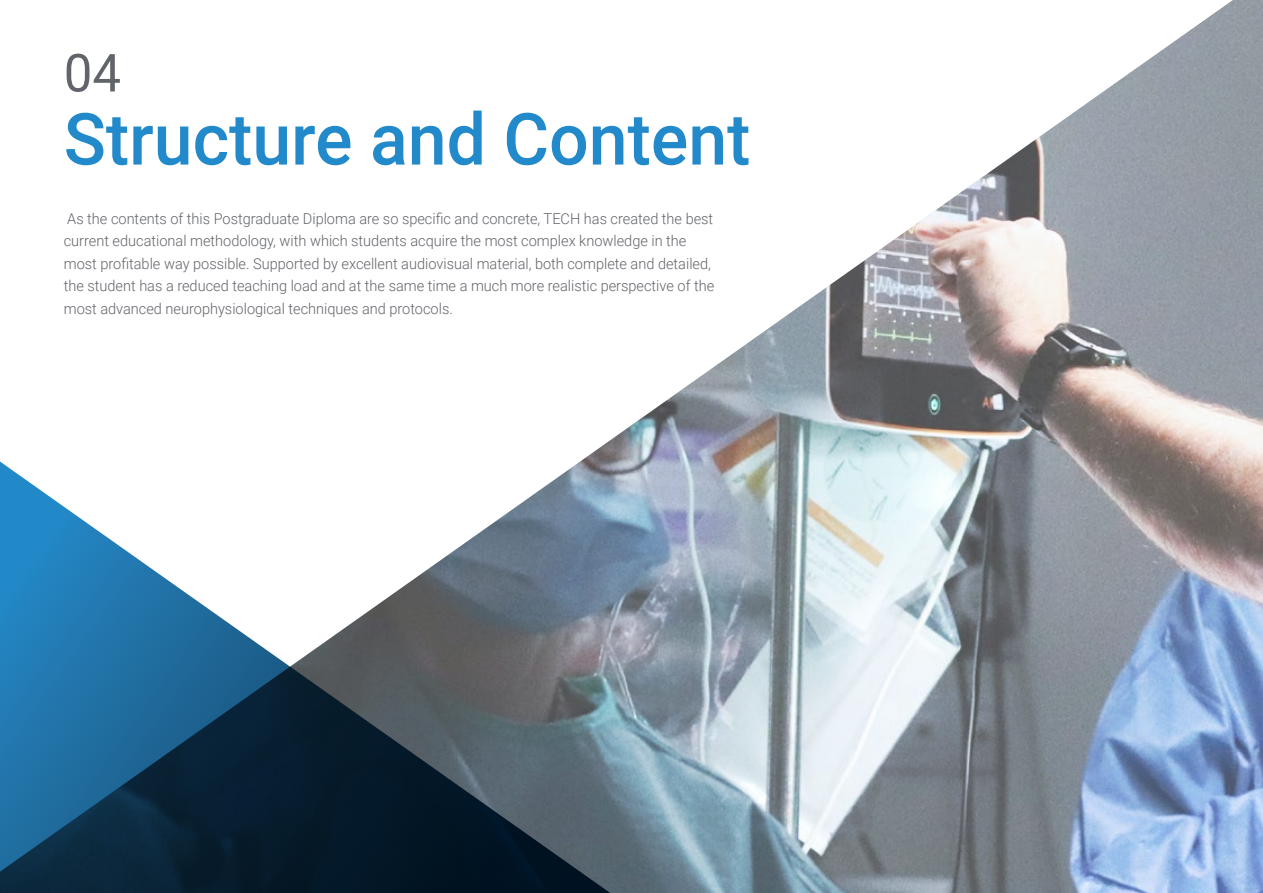
<style>
.page{position:relative;width:1263px;height:893px;background:#fff}
.page>*{position:absolute;margin:0;border:0;box-sizing:border-box;transform-origin:0 0}
.t1{font:500 72px "Roboto";color:#2289ca}
.t2{font:52.5px "Roboto";color:#61646a}
.t3{font:300 15px/22.5px "Roboto";color:#61646a}
</style>
<div class="page">
<img style="left:602px;top:0;width:661px;height:893px">
<svg style="left:0;top:446px;width:640px;height:447px"></svg>
<h2 class="t2" style="left:64px;top:36px;width:59px">04</h2>
<h1 class="t1" style="left:64px;top:89px;width:688px">Structure and Content</h1>
<p class="t3" style="left:64px;top:207px;width:652px">As the contents of this Postgraduate Diploma are so specific and concrete, TECH has created the best current educational methodology, with which students acquire the most complex knowledge in the most profitable way possible. Supported by excellent audiovisual material, both complete and detailed, the student has a reduced teaching load and at the same time a much more realistic perspective of the most advanced neurophysiological techniques and protocols.</p>
</div>
